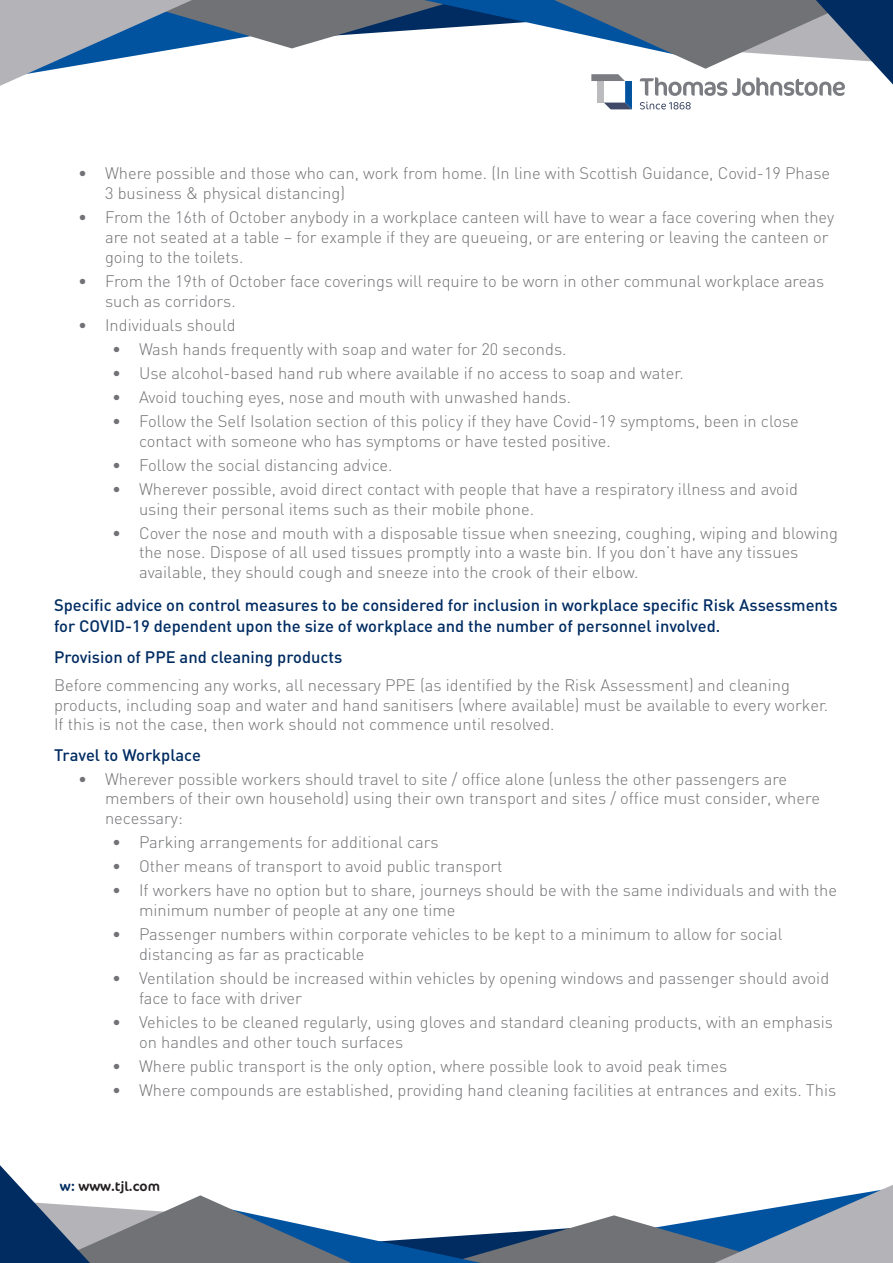
<style>
.page{position:relative;width:893px;height:1263px;background:#fff}
.page>*{position:absolute;margin:0;border:0;box-sizing:border-box;transform-origin:0 0}
.Copy{font:300 16.5px/19.8px "DIN";color:#717275}
.Copy-2{font:500 16.5px/21.6px "DIN";color:#002c62}
.t1{font:13.5px "Cocon";color:#231f20}
.s1{color:#002c62}
</style>
<div class="page">
<svg style="left:0;top:0;width:893px;height:109px"></svg>
<svg style="left:0;top:1165px;width:893px;height:98px"></svg>
<div style="left:817px;top:1178px;width:22px;height:15px;background:#fff"></div>
<p class="Copy" style="left:105px;top:163px;width:727px;text-indent:-27px">• Where possible and those who can, work from home. (In line with Scottish Guidance, Covid-19 Phase<br>3 business &amp; physical distancing)</p>
<p class="Copy" style="left:105px;top:207px;width:731px;text-indent:-27px">• From the 16th of October anybody in a workplace canteen will have to wear a face covering when they are not seated at a table – for example if they are queueing, or are entering or leaving the canteen or going to the toilets.</p>
<p class="Copy" style="left:105px;top:270px;width:721px;text-indent:-27px">• From the 19th of October face coverings will require to be worn in other communal workplace areas such as corridors.</p>
<p class="Copy" style="left:78px;top:314px;width:159px">• Individuals should</p>
<p class="Copy" style="left:112px;top:338px;width:456px">• Wash hands frequently with soap and water for 20 seconds.</p>
<p class="Copy" style="left:112px;top:362px;width:573px">• Use alcohol-based hand rub where available if no access to soap and water.</p>
<p class="Copy" style="left:112px;top:386px;width:461px">• Avoid touching eyes, nose and mouth with unwashed hands.</p>
<p class="Copy" style="left:139px;top:410px;width:661px;text-indent:-27px">• Follow the Self Isolation section of this policy if they have Covid-19 symptoms, been in close contact with someone who has symptoms or have tested positive.</p>
<p class="Copy" style="left:112px;top:454px;width:282px">• Follow the social distancing advice.</p>
<p class="Copy" style="left:139px;top:478px;width:660px;text-indent:-27px">• Wherever possible, avoid direct contact with people that have a respiratory illness and avoid using their personal items such as their mobile phone.</p>
<p class="Copy" style="left:139px;top:522px;width:700px;text-indent:-27px">• Cover the nose and mouth with a disposable tissue when sneezing, coughing, wiping and blowing the nose. Dispose of all used tissues promptly into a waste bin. If you don’t have any tissues available, they should cough and sneeze into the crook of their elbow.</p>
<p class="Copy-2" style="left:54px;top:593px;width:785px">Specific advice on control measures to be considered for inclusion in workplace specific Risk Assessments for COVID-19 dependent upon the size of workplace and the number of personnel involved.</p>
<p class="Copy-2" style="left:54px;top:645px;width:290px">Provision of PPE and cleaning products</p>
<p class="Copy" style="left:54px;top:674px;width:776px">Before commencing any works, all necessary PPE (as identified by the Risk Assessment) and cleaning products, including soap and water and hand sanitisers (where available) must be available to every worker.<br>If this is not the case, then work should not commence until resolved.</p>
<p class="Copy-2" style="left:54px;top:743px;width:148px">Travel to Workplace</p>
<p class="Copy" style="left:105px;top:768px;width:716px;text-indent:-27px">• Wherever possible workers should travel to site / office alone (unless the other passengers are members of their own household) using their own transport and sites / office must consider, where necessary:</p>
<p class="Copy" style="left:112px;top:832px;width:328px">• Parking arrangements for additional cars</p>
<p class="Copy" style="left:112px;top:856px;width:392px">• Other means of transport to avoid public transport</p>
<p class="Copy" style="left:139px;top:880px;width:699px;text-indent:-27px">• If workers have no option but to share, journeys should be with the same individuals and with the minimum number of people at any one time</p>
<p class="Copy" style="left:139px;top:924px;width:645px;text-indent:-27px">• Passenger numbers within corporate vehicles to be kept to a minimum to allow for social distancing as far as practicable</p>
<p class="Copy" style="left:139px;top:967px;width:692px;text-indent:-27px">• Ventilation should be increased within vehicles by opening windows and passenger should avoid face to face with driver</p>
<p class="Copy" style="left:139px;top:1011px;width:695px;text-indent:-27px">• Vehicles to be cleaned regularly, using gloves and standard cleaning products, with an emphasis on handles and other touch surfaces</p>
<p class="Copy" style="left:112px;top:1055px;width:617px">• Where public transport is the only option, where possible look to avoid peak times</p>
<p class="Copy" style="left:112px;top:1079px;width:726px">• Where compounds are established, providing hand cleaning facilities at entrances and exits. This</p>
<p class="t1" style="left:60px;top:1176px;width:102px"><span class="s1">w:</span> www.tjl.com</p>
</div>
